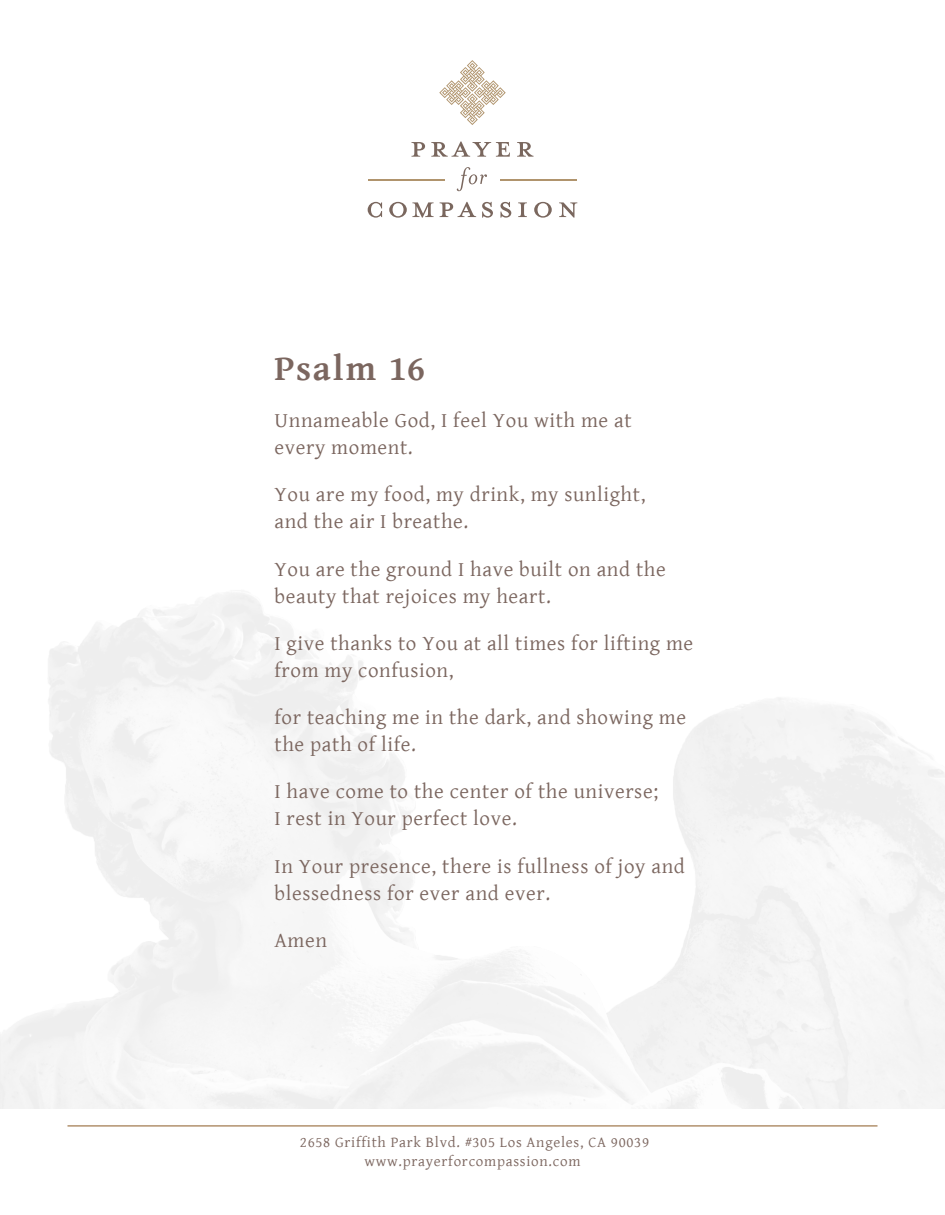
<style>
.page{position:relative;width:945px;height:1215px;background:#fff}
.page>*{position:absolute;margin:0;border:0;box-sizing:border-box;transform-origin:0 0}
.Literature{font:700 36px "Gentium Basic";letter-spacing:.045em;color:#7b665f}
.Literature-2{font:21px/27px "Gentium Basic";letter-spacing:.03em;color:#7b665f}
.t1{font:15px/19.2px "Gentium Basic";letter-spacing:.05em;color:#7c665f;text-align:center}
</style>
<div class="page">
<hr style="left:68px;top:1125px;width:810px;height:2px;background:#b2926e">
<svg style="left:411px;top:142px;width:14px;height:15px"></svg>
<svg style="left:431px;top:141px;width:79px;height:16px"></svg>
<svg style="left:517px;top:142px;width:17px;height:15px"></svg>
<svg style="left:457px;top:167px;width:30px;height:24px"></svg>
<svg style="left:368px;top:202px;width:14px;height:16px"></svg>
<svg style="left:389px;top:202px;width:45px;height:16px"></svg>
<svg style="left:440px;top:202px;width:36px;height:15px"></svg>
<svg style="left:482px;top:202px;width:11px;height:16px"></svg>
<svg style="left:500px;top:202px;width:11px;height:16px"></svg>
<svg style="left:518px;top:202px;width:9px;height:15px"></svg>
<svg style="left:534px;top:202px;width:18px;height:16px"></svg>
<svg style="left:559px;top:202px;width:18px;height:16px"></svg>
<hr style="left:368px;top:180px;width:76px;height:1px;background:#b0946d">
<hr style="left:500px;top:180px;width:77px;height:1px;background:#b0946d">
<svg style="left:439px;top:60px;width:67px;height:65px"></svg>
<p class="Literature" style="left:274px;top:341px;width:152px">Psalm 16</p>
<p class="Literature-2" style="left:274px;top:406px;width:359px">Unnameable God I, feel You with me at every moment.</p>
<p class="Literature-2" style="left:274px;top:480px;width:373px">You are my food, my drink, my sunlight, and the air I breathe.</p>
<p class="Literature-2" style="left:274px;top:555px;width:393px">You are the ground I have built on and the beauty that rejoices my heart.</p>
<p class="Literature-2" style="left:274px;top:629px;width:420px">I give thanks to You at all times for lifting me from my confusion,</p>
<p class="Literature-2" style="left:274px;top:703px;width:413px">for teaching me in the dark, and showing me the path of life.</p>
<p class="Literature-2" style="left:274px;top:777px;width:385px">I have come to the center of the universe;<br>I rest in Your perfect love.</p>
<p class="Literature-2" style="left:274px;top:852px;width:412px">In Your presence, there is fullness ofjoy and blessedness for ever and ever.</p>
<p class="Literature-2" style="left:274px;top:926px;width:54px">Amen</p>
<p class="t1" style="left:300px;top:1132px;width:351px">2658 Griffith Park Blvd. #305 Los Angeles, CA 90039 www.prayerforcompassion.com</p>
</div>
